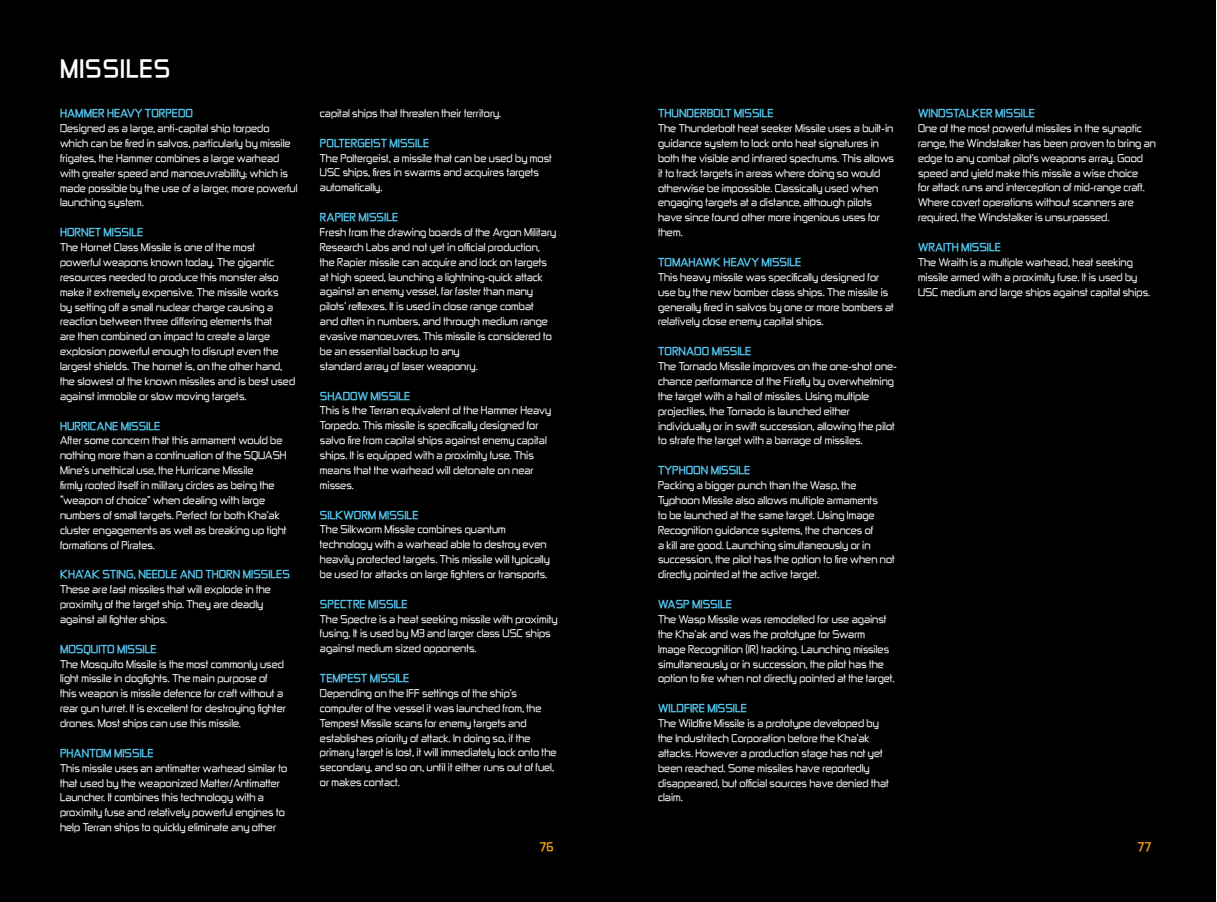
<style>
.page{position:relative;width:1217px;height:902px;background:#fff}
.page>*{position:absolute;margin:0;border:0;box-sizing:border-box;transform-origin:0 0}
.t1{font:700 21px "Zekton";letter-spacing:.05em;color:#fff}
.t2{font:700 10.5px "Zekton";color:#f99f1c}
.t3{font:9.62px/14.9px "Zekton";color:#fff}
.t4{font:700 9.62px "Zekton";color:#56cbf5}
</style>
<div class="page">
<div style="left:0;top:0;width:1215px;height:901px;background:#000"></div>
<h1 class="t1" style="left:60px;top:53px;width:110px">MISSILES</h1>
<p class="t4" style="left:60px;top:106px;width:93px">HAMMER HEAVY TOR</p>
<p class="t4" style="left:165px;top:106px;width:28px">PEDO</p>
<p class="t3" style="left:60px;top:121px;width:239px">Designed as a large, anti-capital ship torpedo which can be fired in salvos, particularly by missile frigates, the Hammer combines a large warhead with greater speed and manoeuvrability; which is made possible by the use of a larger, more powerful launching system.</p>
<p class="t4" style="left:60px;top:225px;width:15px">HORN</p>
<p class="t4" style="left:89px;top:225px;width:56px">ET MISSILE</p>
<p class="t3" style="left:60px;top:240px;width:237px">The Hornet Class Missile is one of the most powerful weapons known today. The gigantic resources needed to produce this monster also make it extremely expensive. The missile works<br>by setting off a small nuclear charge causing a reaction between three differing elements that<br>are then combined on impact to create a large explosion powerful enough to disrupt even the largest shields. The hornet is, on the other hand, the slowest of the known missiles and is best used against immobile or slow moving targets.</p>
<p class="t4" style="left:60px;top:418px;width:15px">HURR</p>
<p class="t4" style="left:88px;top:418px;width:11px">ICAN</p>
<p class="t4" style="left:112px;top:418px;width:50px">E MISSILE</p>
<p class="t3" style="left:60px;top:433px;width:228px">After some concern that this armament would be nothing more than a continuation of the SQUASH Mine’s unethical use, the Hurricane Missile<br>firmly rooted itself in military circles as being the “weapon of choice” when dealing with large numbers of small targets. Perfect for both Kha’ak cluster engagements as well as breaking up tight formations of Pirates.</p>
<p class="t4" style="left:60px;top:567px;width:167px">KHA’AK STING, NEEDLE AND THORN</p>
<p class="t4" style="left:243px;top:567px;width:48px">MISSILES</p>
<p class="t3" style="left:60px;top:582px;width:212px">These are fast missiles that will explode in the proximity of the target ship. They are deadly against all fighter ships.</p>
<p class="t4" style="left:60px;top:642px;width:98px">MOSQUITO MISSILE</p>
<p class="t3" style="left:60px;top:656px;width:227px">The Mosquito Missile is the most commonly used light missile in dogfights. The main purpose of this weapon is missile defence for craft without a rear gun turret. It is excellent for destroying fighter drones. Most ships can use this missile.</p>
<p class="t4" style="left:60px;top:746px;width:22px">PHANTO</p>
<p class="t4" style="left:103px;top:746px;width:52px">M MISSILE</p>
<p class="t3" style="left:60px;top:760px;width:229px">This missile uses an antimatter warhead similar to that used by the weaponized Matter/Antimatter Launcher. It combines this technology with a proximity fuse and relatively powerful engines to help Terran ships to quickly eliminate any other</p>
<p class="t3" style="left:320px;top:105px;width:183px">capital ships that threaten their territory.</p>
<p class="t4" style="left:320px;top:136px;width:14px">POLT</p>
<p class="t4" style="left:345px;top:136px;width:86px">ERGEIST MISSILE</p>
<p class="t3" style="left:320px;top:150px;width:233px">The Poltergeist, a missile that can be used by most<br>USC ships, fires in swarms and acquires targets automatically.</p>
<p class="t4" style="left:320px;top:210px;width:80px">RAPIER MISSILE</p>
<p class="t3" style="left:320px;top:224px;width:238px">Fresh from the drawing boards of the Argon Military Research Labs and not yet in official production, the Rapier missile can acquire and lock on targets at high speed, launching a lightning-quick attack against an enemy vessel, far faster than many pilots’ reflexes. It is used in close range combat<br>and often in numbers, and through medium range evasive manoeuvres. This missile is considered to be an essential backup to any<br>standard array of laser weaponry.</p>
<p class="t4" style="left:320px;top:388px;width:92px">SHADOW MISSILE</p>
<p class="t3" style="left:320px;top:403px;width:233px">This is the Terran equivalent of the Hammer Heavy Torpedo. This missile is specifically designed for salvo fire from capital ships against enemy capital ships. It is equipped with a proximity fuse. This means that the warhead will detonate on near misses.</p>
<p class="t4" style="left:320px;top:507px;width:100px">SILKWORM MISSILE</p>
<p class="t3" style="left:320px;top:522px;width:231px">The Silkworm Missile combines quantum technology with a warhead able to destroy even heavily protected targets. This missile will typically be used for attacks on large fighters or transports.</p>
<p class="t4" style="left:320px;top:597px;width:28px">SPECTR</p>
<p class="t4" style="left:359px;top:597px;width:50px">E MISSILE</p>
<p class="t3" style="left:320px;top:611px;width:239px">The Spectre is a heat seeking missile with proximity fusing. It is used by M3 and larger class USC ships against medium sized opponents.</p>
<p class="t4" style="left:320px;top:671px;width:91px">TEMPEST MISSILE</p>
<p class="t3" style="left:320px;top:685px;width:238px">Depending on the IFF settings of the ship’s computer of the vessel it was launched from, the Tempest Missile scans for enemy targets and establishes priority of attack. In doing so, if the primary target is lost, it will immediately lock onto the secondary, and so on, until it either runs out of fuel, or makes contact.</p>
<p class="t4" style="left:658px;top:106px;width:62px">THUNDERBOLT</p>
<p class="t4" style="left:734px;top:106px;width:41px">MISSILE</p>
<p class="t3" style="left:658px;top:121px;width:237px">The Thunderbolt heat seeker Missile uses a built-in guidance system to lock onto heat signatures in both the visible and infrared spectrums. This allows it to track targets in areas where doing so would otherwise be impossible. Classically used when engaging targets at a distance, although pilots have since found other more ingenious uses for them.</p>
<p class="t4" style="left:658px;top:255px;width:144px">TOMAHAWK HEAVY MISS ILE</p>
<p class="t3" style="left:658px;top:269px;width:237px">This heavy missile was specifically designed for use by the new bomber class ships. The missile is generally fired in salvos by one or more bombers at relatively close enemy capital ships.</p>
<p class="t4" style="left:658px;top:344px;width:9px">TORNA</p>
<p class="t4" style="left:694px;top:344px;width:59px">DO MISSILE</p>
<p class="t3" style="left:658px;top:358px;width:240px">The Tornado Missile improves on the one-shot one&shy;chance performance of the Firefly by overwhelming the target with a hail of missiles. Using multiple projectiles, the Tornado is launched either individually or in swift succession, allowing the pilot to strafe the target with a barrage of missiles.</p>
<p class="t4" style="left:658px;top:463px;width:36px">TYPHOON</p>
<p class="t4" style="left:710px;top:463px;width:41px">MISSILE</p>
<p class="t3" style="left:658px;top:477px;width:238px">Packing a bigger punch than the Wasp, the Typhoon Missile also allows multiple armaments<br>to be launched at the same target. Using Image Recognition guidance systems, the chances of<br>a kill are good. Launching simultaneously or in succession, the pilot has the option to fire when not directly pointed at the active target.</p>
<p class="t4" style="left:658px;top:597px;width:75px">WASP MISSILE</p>
<p class="t3" style="left:658px;top:611px;width:238px">The Wasp Missile was remodelled for use against the Kha’ak and was the prototype for Swarm Image Recognition (IR) tracking. Launching missiles simultaneously or in succession, the pilot has the option to fire when not directly pointed at the target.</p>
<p class="t4" style="left:658px;top:701px;width:90px">WILDFIRE MISSILE</p>
<p class="t3" style="left:658px;top:715px;width:232px">The Wildfire Missile is a prototype developed by the Industritech Corporation before the Kha’ak attacks. However a production stage has not yet been reached. Some missiles have reportedly disappeared, but official sources have denied that claim.</p>
<p class="t4" style="left:918px;top:106px;width:36px">WINDSTAL</p>
<p class="t4" style="left:972px;top:106px;width:64px">KER MISSILE</p>
<p class="t3" style="left:918px;top:120px;width:239px">One of the most powerful missiles in the synaptic range, the Windstalker has been proven to bring an edge to any combat pilot’s weapons array. Good speed and yield make this missile a wise choice<br>for attack runs and interception of mid-range craft.<br>Where covert operations without scanners are required, the Windstalker is unsurpassed.</p>
<p class="t4" style="left:918px;top:240px;width:84px">WRAITH MISSILE</p>
<p class="t3" style="left:918px;top:254px;width:234px">The Wraith is a multiple warhead, heat seeking missile armed with a proximity fuse. It is used by<br>USC medium and large ships against capital ships.</p>
<p class="t2" style="left:539px;top:839px;width:15px">76</p>
<p class="t2" style="left:1137px;top:839px;width:16px">77</p>
</div>
